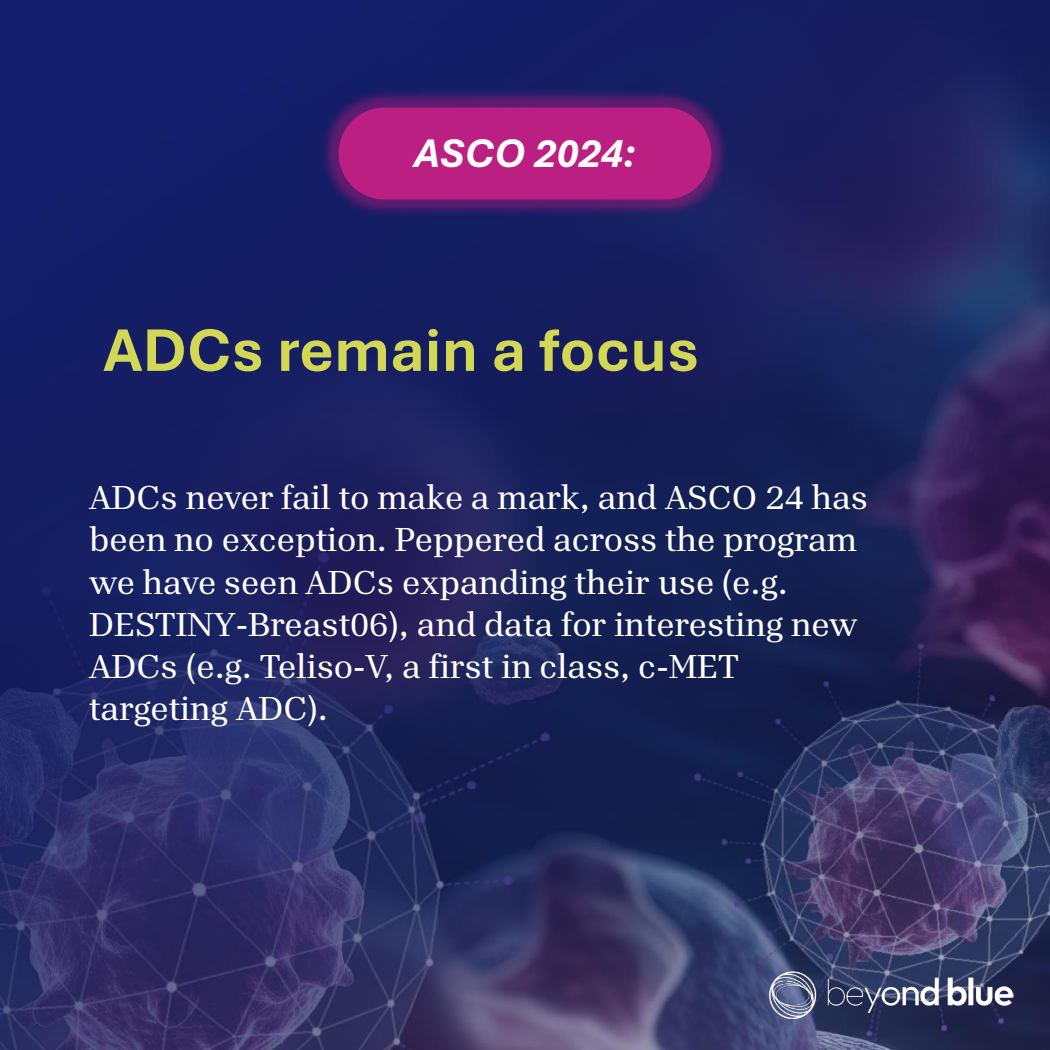
<style>
.page{position:relative;width:1050px;height:1050px;background:#fff}
.page>*{position:absolute;margin:0;border:0;box-sizing:border-box;transform-origin:0 0}
.t1{font:700 63px "Aptos";color:#d2d755}
.t2{font:italic 700 42px "Aptos";letter-spacing:-.005em;color:#fff}
.t3{font:35px/42px "Aptos Serif";color:#fff}
</style>
<div class="page">
<img style="left:0;top:0;width:1050px;height:1050px">
<img style="left:314px;top:83px;width:422px;height:141px">
<div style="left:339px;top:108px;width:372px;height:92px;background:#bb1f81;border-radius:46px"></div>
<img style="left:769px;top:971px;width:245px;height:48px">
<p class="t2" style="left:414px;top:125px;width:224px">ASCO 2024:</p>
<h1 class="t1" style="left:103px;top:307px;width:598px">ADCs remain a focus</h1>
<p class="t3" style="left:89px;top:476px;width:780px">ADCs never fail to make a mark, and ASCO 24 has been no exception. Peppered across the program we have seen ADCs expanding their use (e.g.<br>DESTINY-Breast06), and data for interesting new ADCs (e.g. Teliso-V, a first in class, c-MET targeting ADC).</p>
</div>
